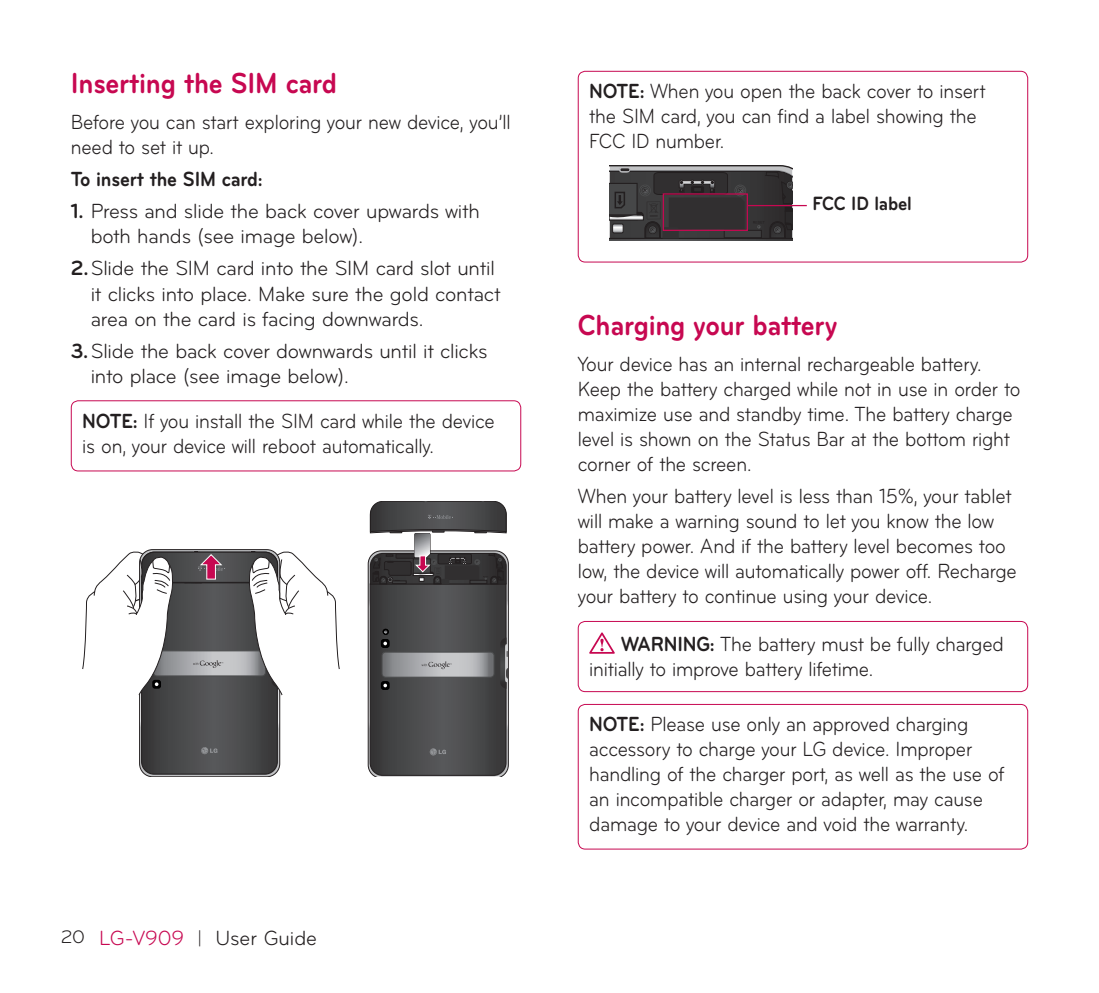
<style>
.page{position:relative;width:1099px;height:993px;background:#fff}
.page>*{position:absolute;margin:0;border:0;box-sizing:border-box;transform-origin:0 0}
.Head_02_TOC{font:700 30px "Bryant LG";letter-spacing:-.01em;color:#c70851;scale:.9 1}
.main{font:21.25px/25px "Bryant LG";letter-spacing:-.01em;color:#231f20;scale:.9 1}
.main_Num{font:21.25px/25px "Bryant LG";letter-spacing:-.01em;color:#231f20;scale:.95 1}
.main_Num_1{font:21.25px/25px "Bryant LG";letter-spacing:-.01em;color:#231f20;scale:.95 1}
.main-2{font:21.25px "Bryant LG";letter-spacing:-.01em;color:#231f20;scale:.95 1}
.main-3{font:700 21.25px "Bryant LG";letter-spacing:-.01em;color:#231f20;scale:.9 1}
.t1{font:700 20px "Bryant LG";letter-spacing:-.01em;color:#231f20;scale:.9 1}
.s1{font-weight:700}
.s2{font-size:18.75px}
.s3{color:#c70851}
.s4{font-size:17.5px}
</style>
<div class="page">
<div style="left:71px;top:400px;width:450px;height:71px;border:1px solid #c70851;border-radius:7px"></div>
<svg style="left:82px;top:549px;width:258px;height:227px"></svg>
<svg style="left:368px;top:501px;width:140px;height:275px;background:#5a5a5c"></svg>
<svg style="left:609px;top:165px;width:183px;height:75px;background:#3f3e3f"></svg>
<div style="left:662px;top:193px;width:86px;height:38px;border:1px solid #c70851"></div>
<hr style="left:747px;top:205px;width:59px;height:1px;background:#c70851">
<div style="left:578px;top:71px;width:450px;height:191px;border:1px solid #c70851;border-radius:7px"></div>
<svg style="left:589px;top:632px;width:25px;height:21px"></svg>
<div style="left:578px;top:621px;width:450px;height:70px;border:1px solid #c70851;border-radius:7px"></div>
<div style="left:578px;top:703px;width:450px;height:146px;border:1px solid #c70851;border-radius:7px"></div>
<p class="Head_02_TOC" style="left:71px;top:65px;width:297px">Inserting the SIM card</p>
<p class="main" style="left:71px;top:110px;width:490px">Before you can start exploring your new device, you’ll need to set it up.</p>
<p class="main-3" style="left:71px;top:166px;width:215px">To insert the SIM card:</p>
<p class="main_Num_1" style="left:91px;top:199px;width:411px;text-indent:-20px"><span class="s1">1.</span> Press and slide the back cover upwards with both hands (see image below).</p>
<p class="main_Num" style="left:91px;top:256px;width:433px;text-indent:-20px"><span class="s1">2.</span>Slide the SIM card into the SIM card slot until it clicks into place. Make sure the gold contact area on the card is facing downwards.</p>
<p class="main_Num" style="left:91px;top:338px;width:419px;text-indent:-20px"><span class="s1">3.</span>Slide the back cover downwards until it clicks into place (see image below).</p>
<p class="main" style="left:82px;top:408px;width:460px"><span class="s1">NOTE:</span> If you install the SIM card while the device is on, your device will reboot automatically.</p>
<p class="main-2" style="left:61px;top:925px;width:271px"><span class="s2">20</span> <span class="s3">LG-V909</span> <span class="s4">|</span> User Guide</p>
<p class="main" style="left:589px;top:79px;width:442px"><span class="s1">NOTE:</span> When you open the back cover to insert the SIM card, you can find a label showing the<br>FCC ID number.</p>
<p class="t1" style="left:812px;top:191px;width:112px">FCC ID label</p>
<p class="Head_02_TOC" style="left:578px;top:307px;width:290px">Charging your battery</p>
<p class="main" style="left:578px;top:351px;width:493px">Your device has an internal rechargeable battery.<br>Keep the battery charged while not in use in order to maximize use and standby time. The battery charge level is shown on the Status Bar at the bottom right corner of the screen.</p>
<p class="main" style="left:578px;top:483px;width:489px">When your battery level is less than 15%, your tablet will make a warning sound to let you know the low battery power. And if the battery level becomes too low, the device will automatically power off. Recharge your battery to continue using your device.</p>
<p class="main" style="left:589px;top:631px;width:462px;text-indent:31px"><span class="s1">WARNING:</span> The battery must be fully charged initially to improve battery lifetime.</p>
<p class="main" style="left:589px;top:711px;width:463px"><span class="s1">NOTE:</span> Please use only an approved charging accessory to charge your LG device. Improper handling of the charger port, as well as the use of an incompatible charger or adapter, may cause damage to your device and void the warranty.</p>
</div>
